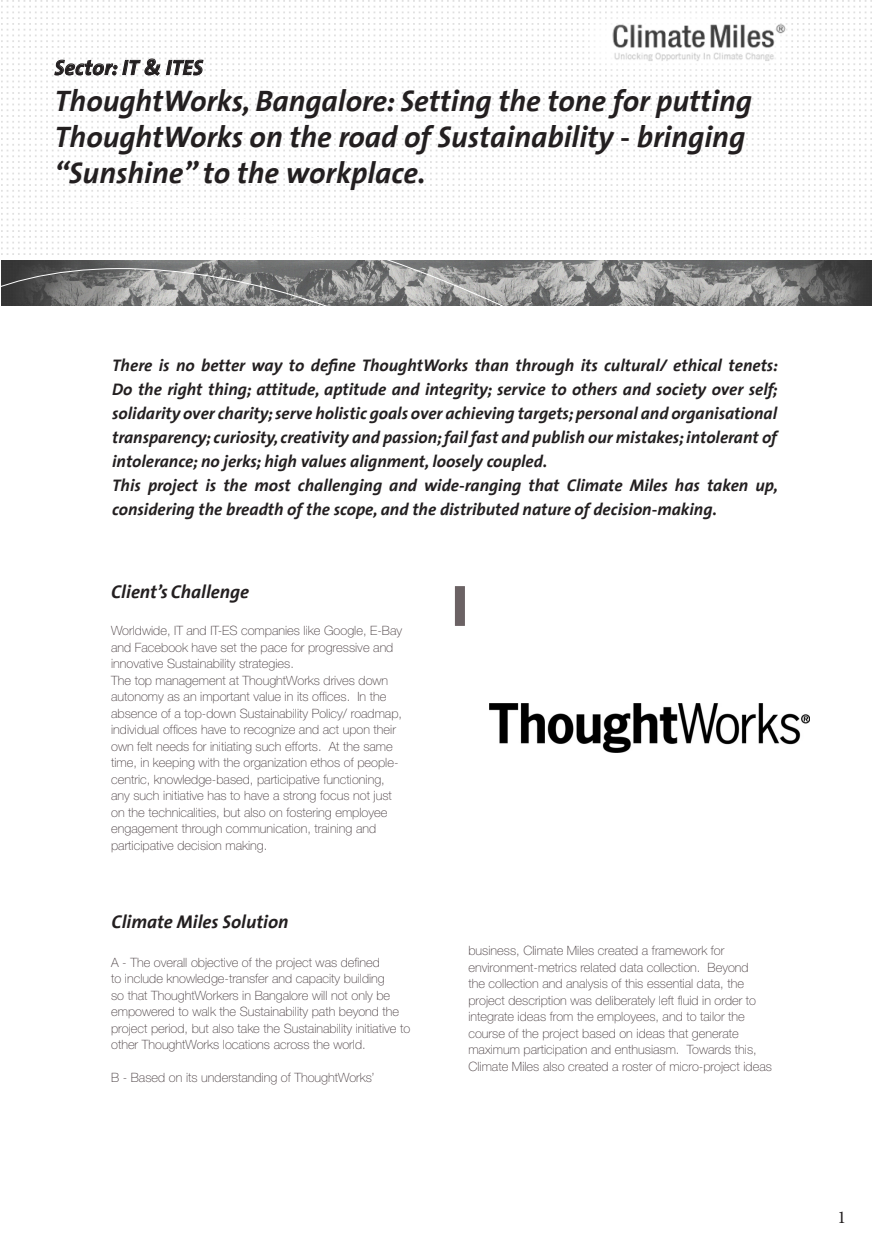
<style>
.page{position:relative;width:872px;height:1242px;background:#fff}
.page>*{position:absolute;margin:0;border:0;box-sizing:border-box;transform-origin:0 0}
.Paragraph_Style1{font:italic 700 30px/36px "The Sans";color:#231f20}
.Paragraph_Style1-2{font:italic 700 21px "The Sans";letter-spacing:.02em;color:#231f20}
.Paragraph_Style1-3{font:italic 700 18.6px "The Sans";color:#231f20}
.t1{font:18px "Minion Pro";color:#231f20}
.Paragraph_Style2{font:italic 700 16.95px/24px "The Sans";color:#231f20;text-align:justify}
.t2{font:100 12.9px/16.5px "Helvetica Neue LT Std";color:#463b3e}
</style>
<div class="page">
<img style="left:506px;top:260px;width:366px;height:46px">
<img style="left:2px;top:0;width:870px;height:254px">
<svg style="left:1px;top:198px;width:505px;height:108px"></svg>
<img style="left:556px;top:5px;width:265px;height:76px">
<svg style="left:54px;top:58px;width:150px;height:18px"></svg>
<div style="left:455px;top:586px;width:10px;height:40px;background:#6b6264"></div>
<img style="left:489px;top:703px;width:320px;height:49px">
<p class="Paragraph_Style1-2" style="left:55px;top:50px;width:150px">Sector: IT &amp; ITES</p>
<p class="Paragraph_Style1" style="left:55px;top:82px;width:699px">ThoughtWorks, Bangalore: Setting the tone for putting<br>ThoughtWorks on the road of Sustainability - bringing “Sunshine” to the workplace.</p>
<p class="Paragraph_Style2" style="left:112px;top:352px;width:667px">There is no better way to define ThoughtWorks than through its cultural/ ethical tenets:<br>Do the right thing; attitude, aptitude and integrity; service to others and society over self; solidarity over charity; serve holistic goals over achieving targets; personal and organisational transparency; curiosity, creativity and passion; fail fast and publish our mistakes; intolerant of intolerance; no jerks; high values alignment, loosely coupled.</p>
<p class="Paragraph_Style2" style="left:112px;top:472px;width:667px">This project is the most challenging and wide-ranging that Climate Miles has taken up, considering the breadth of the scope, and the distributed nature of decision-making.</p>
<p class="Paragraph_Style1-3" style="left:111px;top:576px;width:140px">Client’s Challenge</p>
<p class="t2" style="left:111px;top:622px;width:292px">Worldwide, IT and IT-ES companies like Google, E-Bay and Facebook have set the pace for progressive and innovative Sustainability strategies.</p>
<p class="t2" style="left:111px;top:672px;width:292px">The top management at ThoughtWorks drives down autonomy as an important value in its offices. In the absence of a top-down Sustainability Policy/ roadmap, individual offices have to recognize and act upon their own felt needs for initiating such efforts. At the same time, in keeping with the organization ethos of people&shy;centric, knowledge-based, participative functioning, any such initiative has to have a strong focus not just on the technicalities, but also on fostering employee engagement through communication, training and participative decision making.</p>
<p class="Paragraph_Style1-3" style="left:112px;top:906px;width:178px">Climate Miles Solution</p>
<p class="t2" style="left:111px;top:953px;width:301px">A - The overall objective of the project was defined<br>to include knowledge-transfer and capacity building<br>so that ThoughtWorkers in Bangalore will not only be empowered to walk the Sustainability path beyond the project period, but also take the Sustainability initiative to other ThoughtWorks locations across the world.</p>
<p class="t2" style="left:111px;top:1069px;width:265px">B - Based on its understanding of ThoughtWorks’</p>
<p class="t2" style="left:468px;top:942px;width:305px">business, CIimate Miles created a framework for environment-metrics related data collection. Beyond<br>the collection and analysis of this essential data, the project description was deliberately left fluid in order to integrate ideas from the employees, and to tailor the course of the project based on ideas that generate maximum participation and enthusiasm. Towards this, Climate Miles also created a roster of micro-project ideas</p>
<h3 class="t1" style="left:837px;top:1205px;width:10px">1</h3>
</div>
